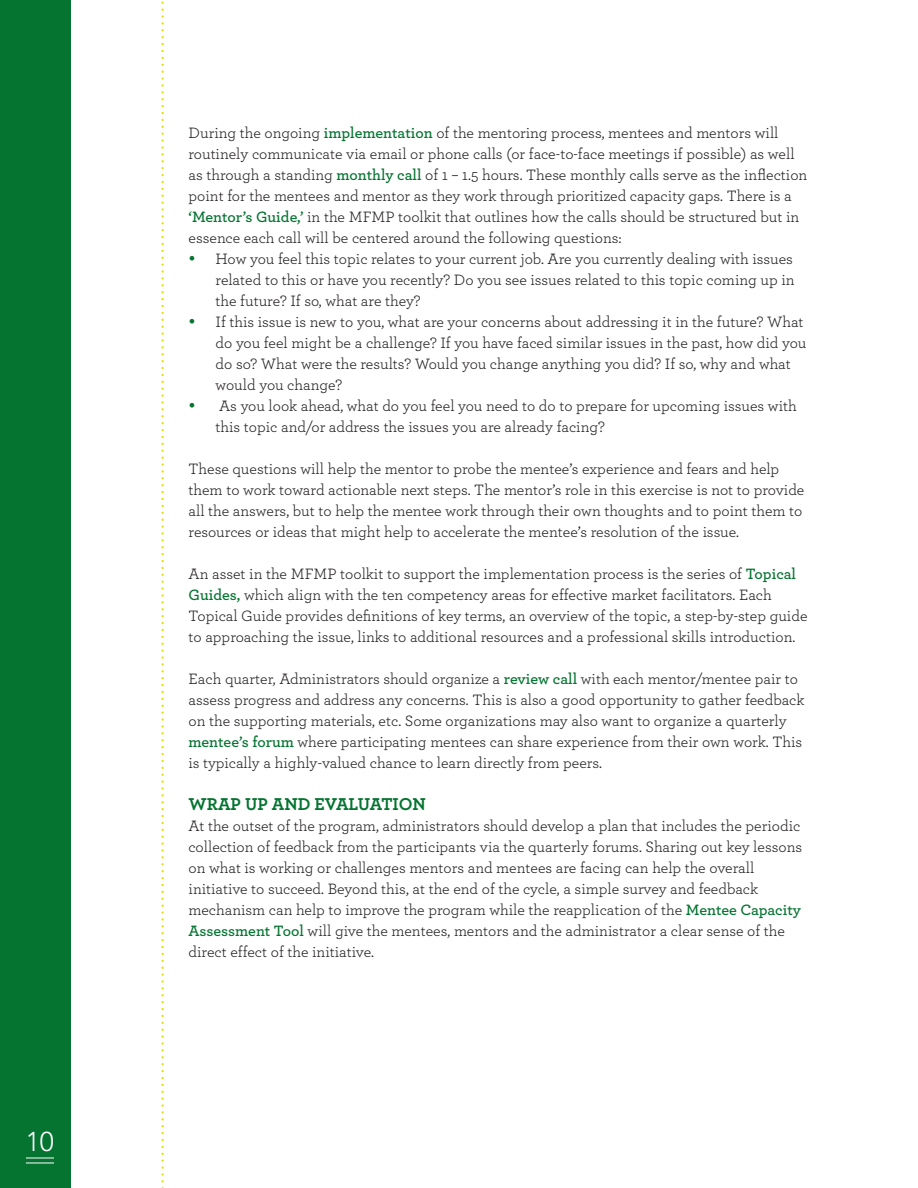
<style>
.page{position:relative;width:918px;height:1188px;background:#fff}
.page>*{position:absolute;margin:0;border:0;box-sizing:border-box;transform-origin:0 0}
.t1{font:300 27px "Avenir";color:#fff}
.t2{font:700 18px "Archer";color:#057431}
.t3{font:15.75px/21px "Archer";color:#231f20}
.s1{font-weight:600;color:#057431}
</style>
<div class="page">
<div style="left:0;top:0;width:70px;height:1188px;background:#057431"></div>
<svg style="left:26px;top:1157px;width:28px;height:6px"></svg>
<svg style="left:161px;top:1px;width:3px;height:1187px"></svg>
<h1 class="t1" style="left:26px;top:1126px;width:30px">10</h1>
<p class="t3" style="left:189px;top:122px;width:620px">During the ongoing <span class="s1">implementation</span> of the mentoring process, mentees and mentors will routinely communicate via email or phone calls (or face-to-face meetings if possible) as well as through a standing <span class="s1">monthly call</span> of 1 – 1.5 hours. These monthly calls serve as the inflection point for the mentees and mentor as they work through prioritized capacity gaps. There is a <span class="s1">‘Mentor’s Guide,’</span> in the MFMP toolkit that outlines how the calls should be structured but in essence each call will be centered around the following questions:</p>
<p class="t3" style="left:216px;top:248px;width:581px;text-align:justify">How you feel this topic relates to your current job. Are you currently dealing with issues related to this or have you recently? Do you see issues related to this topic coming up in the future? If so, what are they?</p>
<p class="t3" style="left:216px;top:311px;width:592px">If this issue is new to you, what are your concerns about addressing it in the future? What do you feel might be a challenge? If you have faced similar issues in the past, how did you do so? What were the results? Would you change anything you did? If so, why and what would you change?</p>
<p class="t3" style="left:216px;top:395px;width:583px">As you look ahead, what do you feel you need to do to prepare for upcoming issues with this topic and/or address the issues you are already facing?</p>
<p class="t3" style="left:189px;top:458px;width:617px">These questions will help the mentor to probe the mentee’s experience and fears and help them to work toward actionable next steps. The mentor’s role in this exercise is not to provide all the answers, but to help the mentee work through their own thoughts and to point them to resources or ideas that might help to accelerate the mentee’s resolution of the issue.</p>
<p class="t3" style="left:189px;top:563px;width:620px">An asset in the MFMP toolkit to support the implementation process is the series of <span class="s1">Topical Guides,</span> which align with the ten competency areas for effective market facilitators. Each Topical Guide provides definitions of key terms, an overview of the topic, a step-by-step guide to approaching the issue, links to additional resources and a professional skills introduction.</p>
<p class="t3" style="left:189px;top:668px;width:617px">Each quarter, Administrators should organize a <span class="s1">review call</span> with each mentor/mentee pair to assess progress and address any concerns. This is also a good opportunity to gather feedback on the supporting materials, etc. Some organizations may also want to organize a quarterly <span class="s1">mentee’s forum</span> where participating mentees can share experience from their own work. This is typically a highly-valued chance to learn directly from peers.</p>
<h2 class="t2" style="left:189px;top:793px;width:239px">WRAP UP AND EVALUATION</h2>
<p class="t3" style="left:189px;top:815px;width:615px">At the outset of the program, administrators should develop a plan that includes the periodic collection of feedback from the participants via the quarterly forums. Sharing out key lessons on what is working or challenges mentors and mentees are facing can help the overall initiative to succeed. Beyond this, at the end of the cycle, a simple survey and feedback mechanism can help to improve the program while the reapplication of the <span class="s1">Mentee Capacity Assessment Tool</span> will give the mentees, mentors and the administrator a clear sense of the direct effect of the initiative.</p>
</div>
